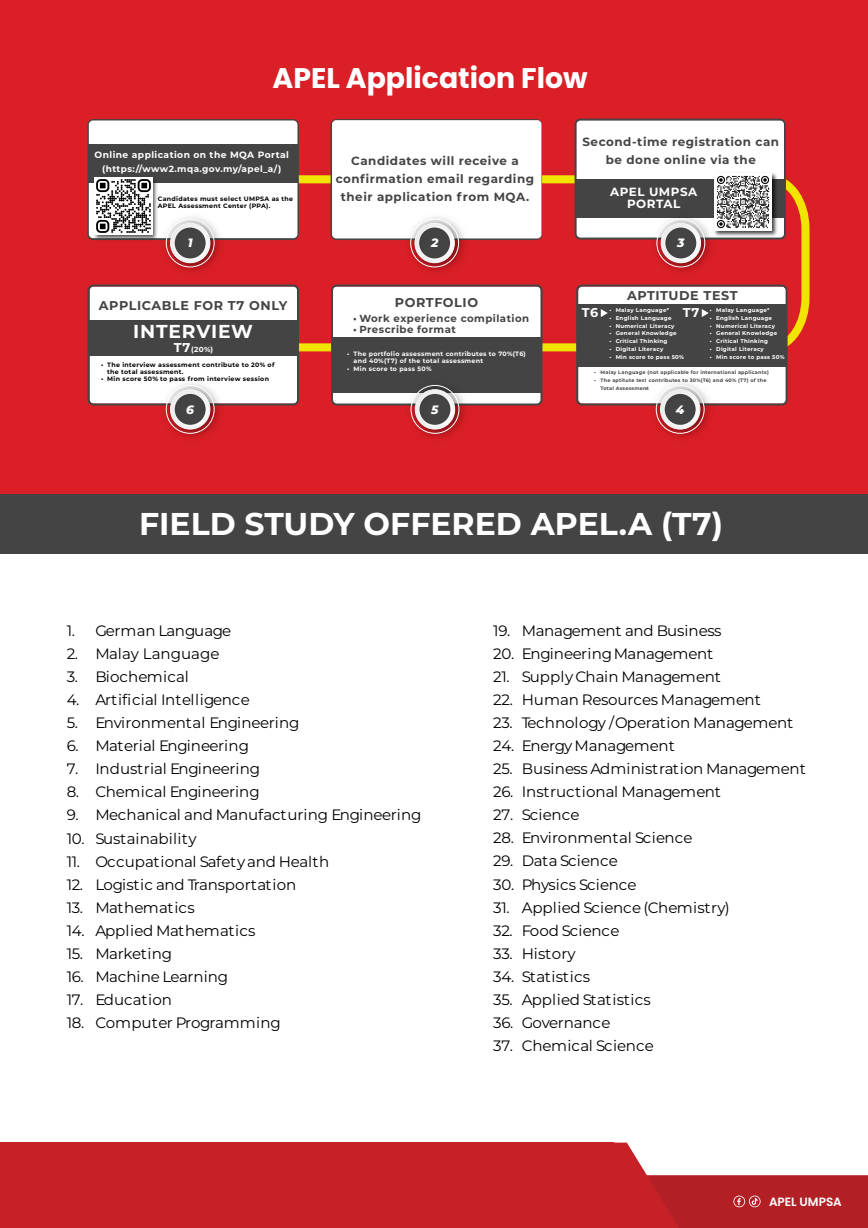
<style>
.page{position:relative;width:868px;height:1228px;background:#fff}
.page>*{position:absolute;margin:0;border:0;box-sizing:border-box;transform-origin:0 0}
.t1{font:700 31.5px "Montserrat";color:#fff}
.t2{font:700 28.32px "Poppins";color:#fff}
.t3{font:700 18.69px "Montserrat";letter-spacing:.045em;color:#fff}
.t4{font:100 15.05px "Montserrat";letter-spacing:-.005em;color:#000}
.t5{font:100 15.05px "Montserrat";letter-spacing:-.025em;color:#000}
.t6{font:100 15.05px "Montserrat";letter-spacing:-.03em;color:#000}
.t7{font:100 15.05px "Montserrat";letter-spacing:.015em;color:#000}
.t8{font:700 12.74px "Montserrat";letter-spacing:.045em;color:#444445}
.t9{font:700 12.74px "Montserrat";color:#fff}
.t10{font:italic 800 12.11px "Montserrat";color:#fff}
.t11{font:600 11.97px "Poppins";color:#fff}
.t12{font:700 11.9px/18px "Montserrat";letter-spacing:.045em;color:#444445;text-align:center}
.t13{font:700 11.9px/12.5px "Montserrat";letter-spacing:.045em;color:#fff;text-align:center}
.t14{font:700 10.19px "Montserrat";letter-spacing:.045em;color:#444445}
.t15{font:700 9.17px "Montserrat";letter-spacing:.045em;color:#fff}
.t16{font:700 8.92px "Montserrat";letter-spacing:.045em;color:#fff}
.t17{font:700 7.35px "Montserrat";color:#fff}
.t18{font:700 6.3px/7.4px "Montserrat";letter-spacing:.045em;color:#000}
.t19{font:700 6.3px/7.4px "Montserrat";letter-spacing:.045em;color:#fff}
.t20{font:700 5.53px "Montserrat";letter-spacing:.045em;color:#fff}
.t21{font:700 4.9px/7.8px "Montserrat";letter-spacing:.045em;color:#444445}
.s1{font-size:12.74px}
</style>
<div class="page">
<div style="left:0;top:0;width:868px;height:514px;background:#da1f26"></div>
<div style="left:0;top:494px;width:868px;height:60px;background:#444445"></div>
<svg style="left:206px;top:171px;width:604px;height:184px"></svg>
<svg style="left:331px;top:119px;width:211px;height:121px"></svg>
<svg style="left:575px;top:119px;width:211px;height:121px;background:#c5c4c5"></svg>
<svg style="left:87px;top:119px;width:212px;height:121px"></svg>
<svg style="left:331px;top:285px;width:211px;height:120px;background:#a3a3a3"></svg>
<div style="left:332px;top:120px;width:209px;height:118px;background:#fff;border-radius:4px"></div>
<img style="left:647px;top:208px;width:72px;height:72px">
<div style="left:656px;top:219px;width:49px;height:48px;border:1px solid #fff;border-radius:50%"></div>
<img style="left:401px;top:217px;width:72px;height:63px">
<div style="left:410px;top:219px;width:49px;height:48px;border:1px solid #fff;border-radius:50%"></div>
<img style="left:647px;top:405px;width:72px;height:33px">
<div style="left:656px;top:385px;width:49px;height:49px;border:1px solid #fff;border-radius:50%"></div>
<img style="left:402px;top:375px;width:71px;height:63px">
<div style="left:411px;top:385px;width:48px;height:49px;border:1px solid #fff;border-radius:50%"></div>
<div style="left:89px;top:120px;width:208px;height:118px;background:#fff;border-radius:4px"></div>
<div style="left:89px;top:144px;width:209px;height:39px;background:#444445"></div>
<svg style="left:88px;top:285px;width:211px;height:120px;background:#bab9ba"></svg>
<img style="left:157px;top:375px;width:72px;height:63px">
<div style="left:166px;top:385px;width:49px;height:49px;border:1px solid #fff;border-radius:50%"></div>
<img style="left:160px;top:217px;width:69px;height:63px">
<div style="left:166px;top:219px;width:49px;height:48px;border:1px solid #fff;border-radius:50%"></div>
<img style="left:711px;top:170px;width:69px;height:68px">
<img style="left:714px;top:173px;width:58px;height:58px">
<svg style="left:576px;top:285px;width:212px;height:120px;background:#949394"></svg>
<img style="left:92px;top:177px;width:68px;height:64px">
<img style="left:95px;top:177px;width:57px;height:57px">
<div style="left:0;top:1143px;width:614px;height:85px;background:#c62127"></div>
<svg style="left:326px;top:1142px;width:542px;height:86px"></svg>
<h2 class="t2" style="left:272px;top:62px;width:317px">APEL Application Flow</h2>
<p class="t15" style="left:95px;top:148px;width:196px">Online application on the MQA Portal</p>
<p class="t16" style="left:102px;top:162px;width:181px">(https://www2.mqa.gov.my/apel_a/)</p>
<p class="t18" style="left:158px;top:195px;width:137px">Candidates must select UMPSA as the<br>APEL Assessment Center (PPA).</p>
<p class="t10" style="left:188px;top:234px;width:6px">1</p>
<p class="t8" style="left:99px;top:296px;width:190px">APPLICABLE FOR T7 ONLY</p>
<p class="t17" style="left:174px;top:344px;width:41px"><span class="s1">T7</span>(20%)</p>
<p class="t3" style="left:133px;top:318px;width:121px">INTERVIEW</p>
<p class="t18" style="left:107px;top:360px;width:169px;text-indent:-6px">• The interview assessment contribute to 20% of the total assessment.</p>
<p class="t18" style="left:101px;top:375px;width:170px">• Min score 50% to pass from interview session</p>
<p class="t10" style="left:186px;top:400px;width:9px">6</p>
<p class="t12" style="left:583px;top:132px;width:198px">Second-time registration can be done online via the</p>
<p class="t13" style="left:610px;top:185px;width:89px">APEL UMPSA<br>PORTAL</p>
<p class="t12" style="left:336px;top:151px;width:200px">Candidates will receive a confirmation email regarding their application from MQA.</p>
<p class="t10" style="left:431px;top:234px;width:9px">2</p>
<p class="t10" style="left:677px;top:234px;width:9px">3</p>
<p class="t8" style="left:395px;top:293px;width:85px">PORTFOLIO</p>
<p class="t14" style="left:353px;top:311px;width:178px">• Work experience compilation</p>
<p class="t14" style="left:353px;top:322px;width:104px">• Prescribe format</p>
<p class="t19" style="left:354px;top:350px;width:174px;text-indent:-6px">• The portfolio assessment contributes to 70%(T6) and 40%(T7) of the total assessment</p>
<p class="t19" style="left:347px;top:365px;width:86px">• Min score to pass 50%</p>
<p class="t8" style="left:627px;top:286px;width:112px">APTITUDE TEST</p>
<p class="t20" style="left:710px;top:306px;width:61px">• Malay Language*</p>
<p class="t20" style="left:710px;top:314px;width:64px">• English Language</p>
<p class="t20" style="left:710px;top:322px;width:67px">• Numerical Literacy</p>
<p class="t20" style="left:710px;top:329px;width:69px">• General Knowledge</p>
<p class="t20" style="left:710px;top:337px;width:60px">• Critical Thinking</p>
<p class="t20" style="left:710px;top:345px;width:55px">• Digital Literacy</p>
<p class="t20" style="left:710px;top:353px;width:76px">• Min score to pass 50%</p>
<p class="t21" style="left:594px;top:368px;width:176px">• Malay Language (not applicable for international applicants)</p>
<p class="t21" style="left:601px;top:376px;width:168px;text-indent:-6px">• The aptitute test contributes to 30%(T6) and 40% (T7) of the<br>Total Assessment</p>
<p class="t20" style="left:609px;top:306px;width:61px">• Malay Language*</p>
<p class="t20" style="left:609px;top:314px;width:64px">• English Language</p>
<p class="t20" style="left:609px;top:322px;width:67px">• Numerical Literacy</p>
<p class="t20" style="left:609px;top:329px;width:69px">• General Knowledge</p>
<p class="t20" style="left:609px;top:337px;width:60px">• Critical Thinking</p>
<p class="t20" style="left:609px;top:345px;width:55px">• Digital Literacy</p>
<p class="t20" style="left:609px;top:353px;width:76px">• Min score to pass 50%</p>
<p class="t9" style="left:582px;top:304px;width:18px">T6</p>
<p class="t9" style="left:683px;top:303px;width:18px">T7</p>
<p class="t10" style="left:431px;top:400px;width:9px">5</p>
<p class="t10" style="left:676px;top:400px;width:10px">4</p>
<h1 class="t1" style="left:139px;top:501px;width:585px">FIELD STUDY OFFERED APEL.A (T7)</h1>
<p class="t6" style="left:67px;top:621px;width:166px">1. German Language</p>
<p class="t4" style="left:67px;top:644px;width:154px">2. Malay Language</p>
<p class="t4" style="left:67px;top:667px;width:124px">3. Biochemical</p>
<p class="t4" style="left:67px;top:690px;width:185px">4. Artificial Intelligence</p>
<p class="t4" style="left:67px;top:713px;width:234px">5. Environmental Engineering</p>
<p class="t4" style="left:67px;top:736px;width:184px">6. Material Engineering</p>
<p class="t4" style="left:67px;top:759px;width:195px">7. Industrial Engineering</p>
<p class="t4" style="left:67px;top:782px;width:195px">8. Chemical Engineering</p>
<p class="t4" style="left:67px;top:805px;width:356px">9. Mechanical and Manufacturing Engineering</p>
<p class="t4" style="left:67px;top:828px;width:132px">10. Sustainability</p>
<p class="t4" style="left:67px;top:851px;width:264px">11. Occupational Safetyand Health</p>
<p class="t4" style="left:67px;top:874px;width:231px">12. Logistic and Transportation</p>
<p class="t4" style="left:67px;top:897px;width:130px">13. Mathematics</p>
<p class="t4" style="left:67px;top:920px;width:190px">14. Applied Mathematics</p>
<p class="t5" style="left:67px;top:943px;width:107px">15. Marketing</p>
<p class="t4" style="left:67px;top:966px;width:163px">16. Machine Learning</p>
<p class="t4" style="left:67px;top:989px;width:107px">17. Education</p>
<p class="t4" style="left:67px;top:1012px;width:216px">18. Computer Programming</p>
<p class="t5" style="left:493px;top:621px;width:230px">19. Management and Business</p>
<p class="t5" style="left:493px;top:643px;width:222px">20. EngineeringManagement</p>
<p class="t4" style="left:493px;top:667px;width:229px">21. SupplyChain Management</p>
<p class="t4" style="left:493px;top:690px;width:269px">22. Human Resources Management</p>
<p class="t4" style="left:493px;top:713px;width:302px">23. Technology /Operation Management</p>
<p class="t5" style="left:493px;top:736px;width:183px">24. Energy Management</p>
<p class="t4" style="left:493px;top:759px;width:314px">25. Business Administration Management</p>
<p class="t4" style="left:493px;top:782px;width:229px">26. Instructional Management</p>
<p class="t4" style="left:493px;top:805px;width:88px">27. Science</p>
<p class="t4" style="left:493px;top:828px;width:201px">28. Environmental Science</p>
<p class="t4" style="left:493px;top:851px;width:126px">29. Data Science</p>
<p class="t4" style="left:493px;top:874px;width:145px">30. Physics Science</p>
<p class="t4" style="left:493px;top:897px;width:238px">31. Applied Science (Chemistry)</p>
<p class="t4" style="left:493px;top:920px;width:128px">32. Food Science</p>
<p class="t4" style="left:493px;top:943px;width:84px">33. History</p>
<p class="t7" style="left:493px;top:966px;width:98px">34. Statistics</p>
<p class="t4" style="left:493px;top:989px;width:159px">35. Applied Statistics</p>
<p class="t4" style="left:493px;top:1012px;width:119px">36. Governance</p>
<p class="t4" style="left:493px;top:1035px;width:162px">37. Chemical Science</p>
<p class="t11" style="left:769px;top:1195px;width:74px">APEL UMPSA</p>
</div>
